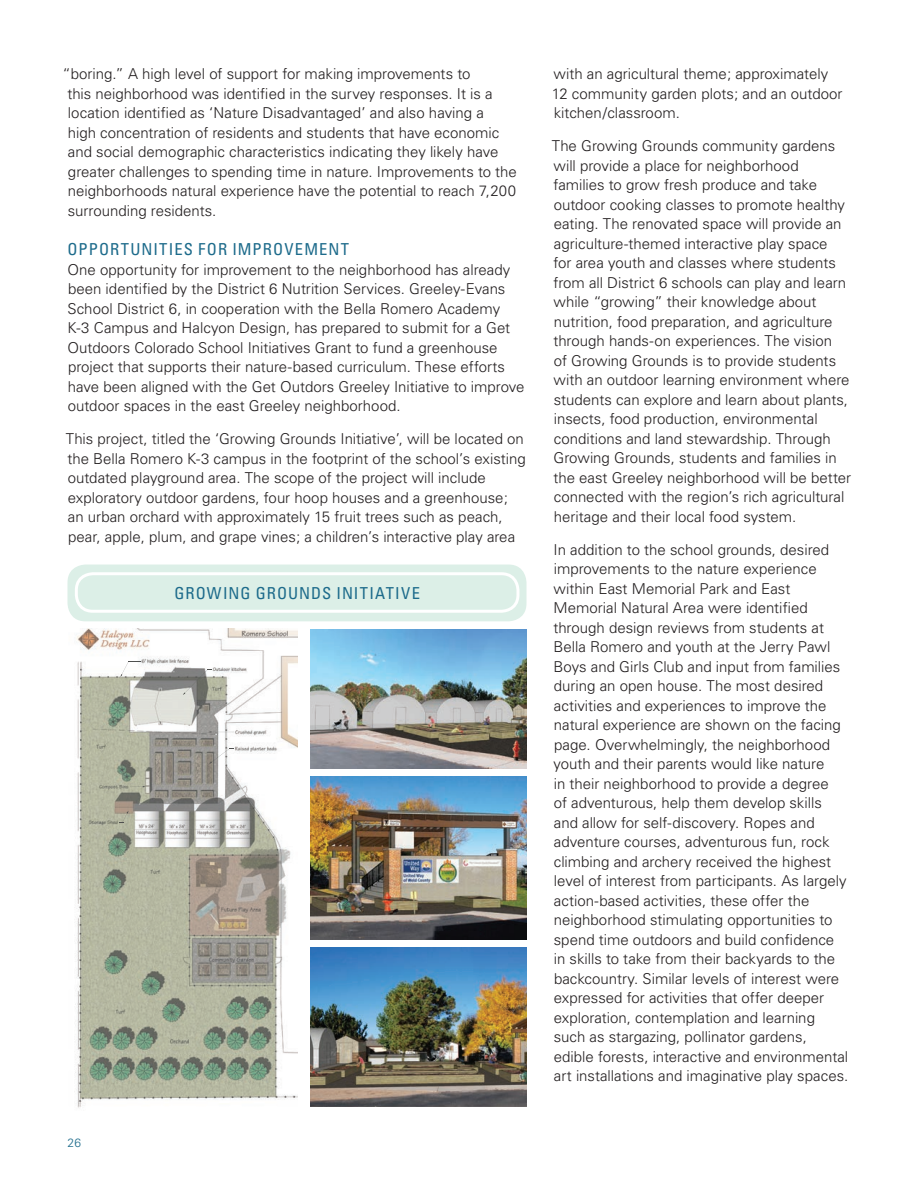
<style>
.page{position:relative;width:918px;height:1188px;background:#fff}
.page>*{position:absolute;margin:0;border:0;box-sizing:border-box;transform-origin:0 0}
.t1{font:condensed 16.5px "Univers";letter-spacing:.065em;color:#1d6b8b}
.t2{font:300 15px/19.5px "Univers";color:#231f20}
.t3{font:300 12px "Univers";color:#1d6b8b}
</style>
<div class="page">
<div style="left:68px;top:565px;width:458px;height:56px;background:#dcefe7;border-radius:18px"></div>
<div style="left:75px;top:572px;width:444px;height:41px;border:3px solid #fff;border-radius:16px"></div>
<img style="left:75px;top:628px;width:222px;height:480px">
<img style="left:120px;top:661px;width:9px;height:16px">
<img style="left:209px;top:731px;width:25px;height:2px">
<img style="left:209px;top:749px;width:20px;height:15px">
<svg style="left:130px;top:786px;width:16px;height:1px"></svg>
<svg style="left:119px;top:811px;width:9px;height:12px"></svg>
<img style="left:183px;top:669px;width:25px;height:26px">
<img style="left:310px;top:776px;width:216px;height:164px">
<img style="left:310px;top:947px;width:216px;height:159px">
<img style="left:310px;top:630px;width:216px;height:139px">
<p class="t2" style="left:67px;top:64px;width:451px;text-indent:-5px">“boring.” A high level of support for making improvements to<br>this neighborhood was identified in the survey responses. It is a location identified as ‘Nature Disadvantaged’ and also having a<br>high concentration of residents and students that have economic and social demographic characteristics indicating they likely have greater challenges to spending time in nature. Improvements to the neighborhoods natural experience have the potential to reach 7,200 surrounding residents.</p>
<p class="t1" style="left:68px;top:239px;width:283px">OPPORTUNITIES FOR IMPROVEMENT</p>
<p class="t2" style="left:67px;top:260px;width:459px">One opportunity for improvement to the neighborhood has already been identified by the District 6 Nutrition Services. Greeley-Evans School District 6, in cooperation with the Bella Romero Academy K-3 Campus and Halcyon Design, has prepared to submit for a Get Outdoors Colorado School Initiatives Grant to fund a greenhouse project that supports their nature-based curriculum. These efforts have been aligned with the Get Outdors Greeley Initiative to improve outdoor spaces in the east Greeley neighborhood.</p>
<p class="t2" style="left:66px;top:429px;width:462px">This project, titled the ‘Growing Grounds Initiative’, will be located on the Bella Romero K-3 campus in the footprint of the school’s existing outdated playground area. The scope of the project will include exploratory outdoor gardens, four hoop houses and a greenhouse;<br>an urban orchard with approximately 15 fruit trees such as peach, pear, apple, plum, and grape vines; a children’s interactive play area</p>
<p class="t1" style="left:174px;top:583px;width:247px">GROWING GROUNDS INITIATIVE</p>
<p class="t3" style="left:68px;top:1136px;width:15px">26</p>
<p class="t2" style="left:552px;top:64px;width:292px">with an agricultural theme; approximately<br>12 community garden plots; and an outdoor kitchen/classroom.</p>
<p class="t2" style="left:552px;top:136px;width:301px">The Growing Grounds community gardens will provide a place for neighborhood families to grow fresh produce and take outdoor cooking classes to promote healthy eating. The renovated space will provide an agriculture-themed interactive play space<br>for area youth and classes where students from all District 6 schools can play and learn while “growing” their knowledge about nutrition, food preparation, and agriculture through hands-on experiences. The vision<br>of Growing Grounds is to provide students with an outdoor learning environment where students can explore and learn about plants, insects, food production, environmental conditions and land stewardship. Through Growing Grounds, students and families in the east Greeley neighborhood will be better connected with the region’s rich agricultural heritage and their local food system.</p>
<p class="t2" style="left:553px;top:540px;width:296px">In addition to the school grounds, desired improvements to the nature experience within East Memorial Park and East Memorial Natural Area were identified through design reviews from students at Bella Romero and youth at the Jerry Pawl Boys and Girls Club and input from families during an open house. The most desired activities and experiences to improve the natural experience are shown on the facing page. Overwhelmingly, the neighborhood youth and their parents would like nature<br>in their neighborhood to provide a degree<br>of adventurous, help them develop skills and allow for self-discovery. Ropes and adventure courses, adventurous fun, rock climbing and archery received the highest level of interest from participants. As largely action-based activities, these offer the neighborhood stimulating opportunities to spend time outdoors and build confidence in skills to take from their backyards to the backcountry. Similar levels of interest were expressed for activities that offer deeper exploration, contemplation and learning such as stargazing, pollinator gardens, edible forests, interactive and environmental art installations and imaginative play spaces.</p>
</div>
